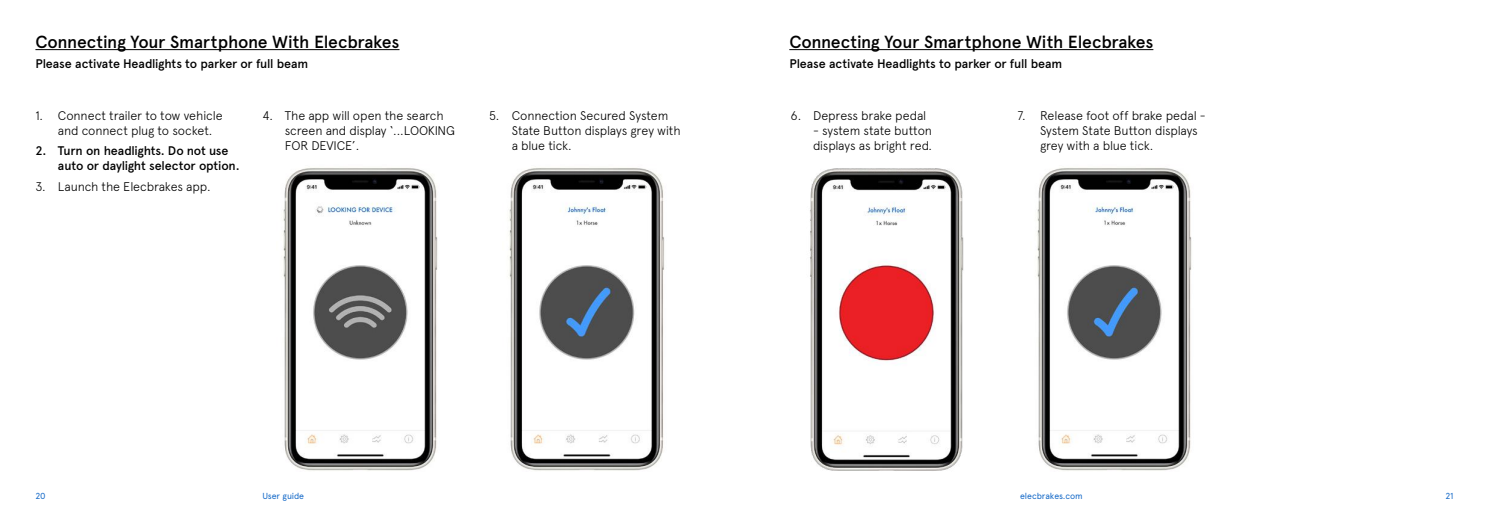
<style>
.page{position:relative;width:1489px;height:525px;background:#fff}
.page>*{position:absolute;margin:0;border:0;box-sizing:border-box;transform-origin:0 0}
.t1{font:500 17.5px "Apercu";letter-spacing:-.02em;color:#000}
.t2{font:300 12.5px/15px "Apercu";letter-spacing:-.01em;color:#000}
.t3{font:500 12.5px/15px "Apercu";letter-spacing:-.015em;color:#000}
.t4{font:8.75px "Apercu";letter-spacing:-.01em;color:#1469c8}
</style>
<div class="page">
<img style="left:283px;top:168px;width:155px;height:303px">
<img style="left:509px;top:168px;width:156px;height:303px">
<img style="left:1037px;top:168px;width:155px;height:303px">
<img style="left:810px;top:168px;width:154px;height:303px">
<hr style="left:35px;top:49px;width:364px;height:1px;background:#000">
<hr style="left:789px;top:49px;width:364px;height:1px;background:#000">
<h1 class="t1" style="left:35px;top:31px;width:365px">Connecting Your Smartphone With Elecbrakes</h1>
<p class="t3" style="left:35px;top:56px;width:274px">Please activate Headlights to parker or full beam</p>
<h1 class="t1" style="left:789px;top:31px;width:365px">Connecting Your Smartphone With Elecbrakes</h1>
<p class="t3" style="left:789px;top:56px;width:274px">Please activate Headlights to parker or full beam</p>
<p class="t2" style="left:58px;top:108px;width:166px;text-indent:-22px">1. Connect trailer to tow vehicle and connect plug to socket.</p>
<p class="t3" style="left:58px;top:143px;width:183px;text-indent:-22px">2. Turn on headlights. Do not use auto or daylight selector option.</p>
<p class="t2" style="left:35px;top:179px;width:177px">3. Launch the Elecbrakes app.</p>
<p class="t2" style="left:285px;top:108px;width:172px;text-indent:-22px">4. The app will open the search screen and display ‘...LOOKING<br>FOR DEVICE’.</p>
<p class="t2" style="left:511px;top:108px;width:170px;text-indent:-22px">5. Connection Secured System<br>State Button displays grey with a blue tick.</p>
<p class="t2" style="left:790px;top:108px;width:137px">6. Depress brake pedal</p>
<p class="t2" style="left:813px;top:123px;width:120px">- system state button displays as bright red.</p>
<p class="t2" style="left:1039px;top:108px;width:167px;text-indent:-22px">7. Release foot off brake pedal -<br>System State Button displays grey with a blue tick.</p>
<p class="t4" style="left:35px;top:490px;width:12px">20</p>
<p class="t4" style="left:262px;top:490px;width:43px">User guide</p>
<p class="t4" style="left:1020px;top:490px;width:64px">elecbrakes.com</p>
<p class="t4" style="left:1445px;top:490px;width:10px">21</p>
</div>
